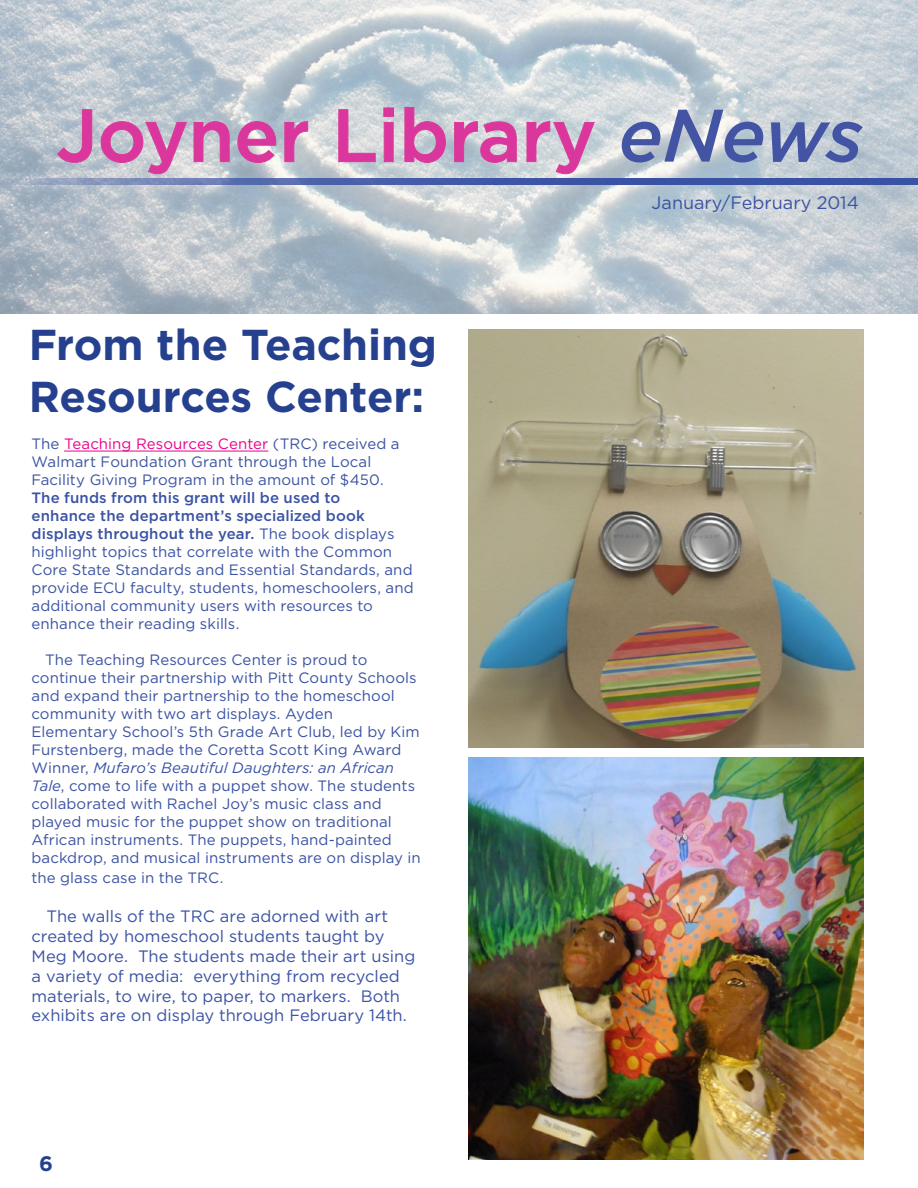
<style>
.page{position:relative;width:918px;height:1188px;background:#fff}
.page>*{position:absolute;margin:0;border:0;box-sizing:border-box;transform-origin:0 0}
.t1{font:500 74.25px "Gotham";color:#da369e}
.t2{font:700 43.2px/51.9px "Gotham";letter-spacing:-.005em;color:#25408f}
.t3{font:700 21px "Gotham";color:#25408f}
.t4{font:18px "Gotham";color:#3a52a4}
.t5{font:16.5px/19.8px "Gotham";color:#3a52a4}
.t6{font:15px/18px "Gotham";letter-spacing:.005em;color:#3a52a4}
.s1{font-style:italic;color:#4454a4}
.s2{color:#ec008c}
.s3{font-weight:500}
.s4{font-style:italic}
</style>
<div class="page">
<hr style="left:64px;top:451px;width:204px;height:1px;background:#ec008c">
<img style="left:468px;top:329px;width:395px;height:419px">
<img style="left:468px;top:757px;width:395px;height:403px">
<img style="left:1px;top:0;width:917px;height:314px">
<svg style="left:1px;top:178px;width:917px;height:7px;fill:#4158a6"></svg>
<svg style="left:57px;top:109px;width:35px;height:54px"></svg>
<svg style="left:101px;top:121px;width:86px;height:53px"></svg>
<svg style="left:194px;top:121px;width:36px;height:41px"></svg>
<svg style="left:237px;top:121px;width:39px;height:42px"></svg>
<svg style="left:284px;top:121px;width:24px;height:41px"></svg>
<svg style="left:338px;top:109px;width:38px;height:53px"></svg>
<svg style="left:383px;top:108px;width:11px;height:54px"></svg>
<svg style="left:405px;top:107px;width:41px;height:56px"></svg>
<svg style="left:454px;top:121px;width:63px;height:42px"></svg>
<svg style="left:527px;top:121px;width:68px;height:53px"></svg>
<h1 class="t1" style="left:56px;top:93px;width:809px">Joyner Library <span class="s1">eNews</span></h1>
<h2 class="t2" style="left:29px;top:317px;width:410px">From the Teaching<br>Resources Center:</h2>
<p class="t6" style="left:32px;top:434px;width:370px">The <span class="s2">Teaching Resources Center</span> (TRC) received a<br>Walmart Foundation Grant through the Local<br>Facility Giving Program in the amount of $450.</p>
<p class="t6" style="left:32px;top:488px;width:384px"><span class="s3">The funds from this grant will be used to<br>enhance the department’s specialized book displays throughout the year.</span> The book displays highlight topics that correlate with the Common Core State Standards and Essential Standards, and provide ECU faculty, students, homeschoolers, and additional community users with resources to enhance their reading skills.</p>
<p class="t6" style="left:32px;top:650px;width:391px;text-indent:14px">The Teaching Resources Center is proud to continue their partnership with Pitt County Schools and expand their partnership to the homeschool community with two art displays. Ayden Elementary School’s 5th Grade Art Club, led by Kim Furstenberg, made the Coretta Scott King Award Winner, <span class="s4">Mufaro’s Beautiful Daughters: an African Tale</span>, come to life with a puppet show. The students collaborated with Rachel Joy’s music class and played music for the puppet show on traditional African instruments. The puppets, hand-painted backdrop, and musical instruments are on display in</p>
<p class="t6" style="left:32px;top:868px;width:194px">the glass case in the TRC.</p>
<p class="t5" style="left:32px;top:906px;width:385px;text-indent:15px">The walls of the TRC are adorned with art created by homeschool students taught by Meg Moore. The students made their art using a variety of media: everything from recycled materials, to wire, to paper, to markers. Both exhibits are on display through February 14th.</p>
<h3 class="t3" style="left:39px;top:1152px;width:15px">6</h3>
<p class="t4" style="left:652px;top:193px;width:209px">January/February 2014</p>
</div>
